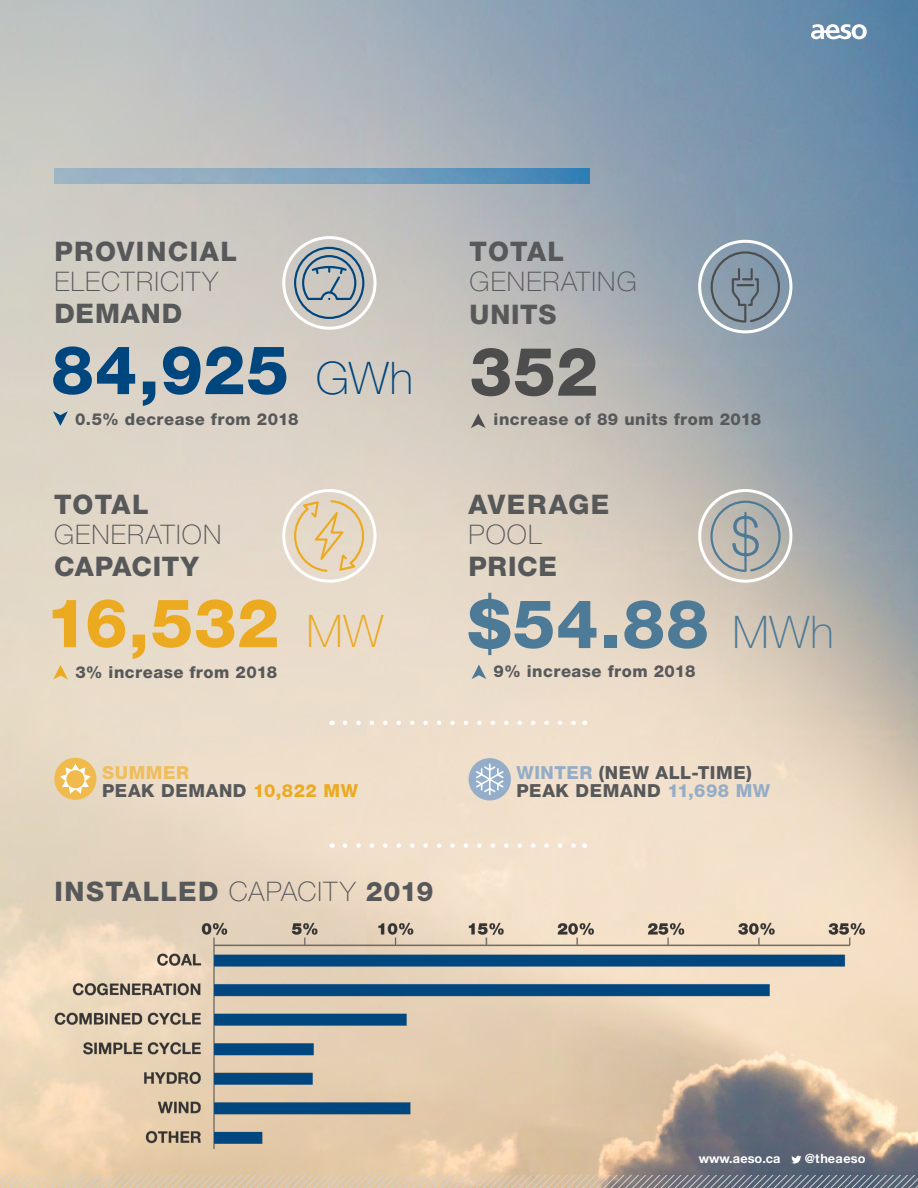
<style>
.page{position:relative;width:918px;height:1188px;background:#fff}
.page>*{position:absolute;margin:0;border:0;box-sizing:border-box;transform-origin:0 0}
.Large_Heading_-_No_N{font:800 67.5px "Helvetica Neue LT Std";color:#00467e}
.Large_Heading_-_No_N-2{font:800 67.5px "Helvetica Neue LT Std";color:#4d7a96}
.Large_Heading_-_No_N-3{font:800 67.5px "Helvetica Neue LT Std";color:#ebaa20}
.Large_Heading_-_No_N-4{font:800 67.5px "Helvetica Neue LT Std";color:#4d4d4d}
.Fast_Fact_Body{font:800 27px/31px "Helvetica Neue LT Std";letter-spacing:.035em;color:#57585a}
.Fast_Fact_Body-2{font:800 18px/18px "Helvetica Neue LT Std";letter-spacing:.035em;color:#57585a}
.Fast_Fact_Body-3{font:800 16.5px "Helvetica Neue LT Std";letter-spacing:.03em;color:#57585a}
.Fast_Fact_Body-4{font:800 16.5px "Helvetica Neue LT Std";letter-spacing:.03em;color:#58595b}
.Address_-_body_bold{font:700 12.75px "Helvetica Neue LT Std";letter-spacing:.005em;color:#fff}
.s1{font-weight:100}
.s2{font-weight:100;font-size:45px}
.s3{color:#58595b}
.s4{color:#f0bd5b}
.s5{color:#ebaa20}
.s6{color:#94adc7}
</style>
<div class="page">
<img style="left:0;top:0;width:918px;height:1175px">
<svg style="left:0;top:1175px;width:918px;height:13px;background:#baad9d"></svg>
<div style="left:54px;top:758px;width:42px;height:42px;background:#f0ba4d;border-radius:50%"></div>
<svg style="left:60px;top:764px;width:31px;height:30px"></svg>
<svg style="left:53px;top:411px;width:15px;height:15px"></svg>
<div style="left:469px;top:758px;width:42px;height:42px;background:#94aeca;border-radius:50%"></div>
<svg style="left:476px;top:764px;width:28px;height:31px"></svg>
<svg style="left:53px;top:665px;width:15px;height:15px"></svg>
<div style="left:282px;top:489px;width:95px;height:94px;border:3px solid #fff;border-radius:50%"></div>
<div style="left:282px;top:236px;width:95px;height:94px;border:3px solid #fff;border-radius:50%"></div>
<svg style="left:472px;top:665px;width:14px;height:14px"></svg>
<svg style="left:791px;top:1156px;width:10px;height:7px"></svg>
<svg style="left:345px;top:721px;width:233px;height:4px"></svg>
<div style="left:698px;top:240px;width:94px;height:93px;border:3px solid #fff;border-radius:50%"></div>
<div style="left:698px;top:489px;width:94px;height:94px;border:3px solid #fff;border-radius:50%"></div>
<svg style="left:294px;top:500px;width:74px;height:72px;background:#e5d2b2"></svg>
<svg style="left:711px;top:251px;width:69px;height:72px;background:#8192a0"></svg>
<svg style="left:294px;top:247px;width:70px;height:72px;background:#a6afb5"></svg>
<svg style="left:710px;top:501px;width:71px;height:71px;background:#acafad"></svg>
<img style="left:54px;top:921px;width:811px;height:227px">
<svg style="left:811px;top:24px;width:56px;height:15px"></svg>
<svg style="left:471px;top:414px;width:15px;height:14px"></svg>
<svg style="left:345px;top:843px;width:233px;height:5px"></svg>
<svg style="left:54px;top:168px;width:536px;height:15px;background:#78a0be"></svg>
<p class="Fast_Fact_Body" style="left:54px;top:235px;width:184px">PROVINCIAL<br><span class="s1">ELECTRICITY<br></span>DEMAND</p>
<p class="Large_Heading_-_No_N" style="left:51px;top:330px;width:363px">84,925 <span class="s2">GWh</span></p>
<p class="Fast_Fact_Body-3" style="left:75px;top:409px;width:225px"><span class="s3">0.5%</span> decrease from 2018</p>
<p class="Fast_Fact_Body" style="left:54px;top:489px;width:169px">TOTAL<br><span class="s1">GENERATION<br></span>CAPACITY</p>
<p class="Large_Heading_-_No_N-3" style="left:46px;top:583px;width:339px">16,532 <span class="s2">MW</span></p>
<p class="Fast_Fact_Body-3" style="left:75px;top:663px;width:203px"><span class="s3">3%</span> increase from 2018</p>
<p class="Fast_Fact_Body-2" style="left:102px;top:763px;width:257px"><span class="s4">SUMMER<br></span>PEAK DEMAND <span class="s5">10,822 MW</span></p>
<p class="Fast_Fact_Body" style="left:54px;top:875px;width:381px">INSTALLED <span class="s1">CAPACITY</span> 2019</p>
<p class="Fast_Fact_Body" style="left:470px;top:236px;width:169px">TOTAL<br><span class="s1">GENERATING<br></span>UNITS</p>
<p class="Large_Heading_-_No_N-4" style="left:470px;top:332px;width:130px">352</p>
<p class="Fast_Fact_Body-3" style="left:494px;top:410px;width:269px">increase of 89 units from 2018</p>
<p class="Fast_Fact_Body" style="left:469px;top:488px;width:142px">AVERAGE<br><span class="s1">POOL<br></span>PRICE</p>
<p class="Large_Heading_-_No_N-2" style="left:468px;top:584px;width:367px">$54.88 <span class="s2">MWh</span></p>
<p class="Fast_Fact_Body-4" style="left:494px;top:662px;width:203px">9% increase from 2018</p>
<p class="Fast_Fact_Body-2" style="left:516px;top:763px;width:255px"><span class="s6">WINTER</span> (NEW ALL-TIME)<br>PEAK DEMAND <span class="s6">11,698 MW</span></p>
<p class="Address_-_body_bold" style="left:699px;top:1151px;width:83px">www.aeso.ca</p>
<p class="Address_-_body_bold" style="left:805px;top:1151px;width:62px">@theaeso</p>
</div>
